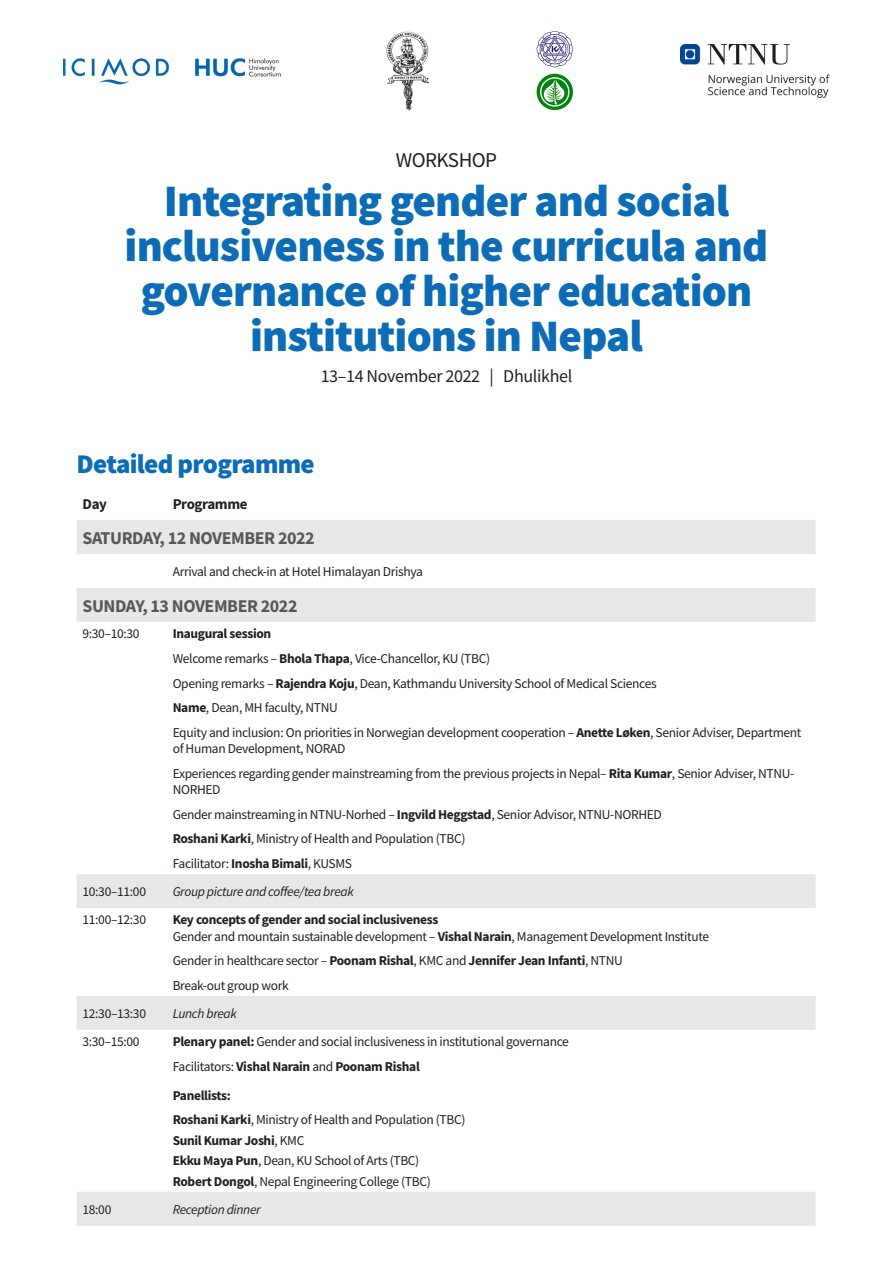
<style>
.page{position:relative;width:893px;height:1263px;background:#fff}
.page>*{position:absolute;margin:0;border:0;box-sizing:border-box;transform-origin:0 0}
.t1{font:900 45px/45px "Source Sans Pro";letter-spacing:-.02em;color:#0d6cb6;text-align:center}
.Bullet_text{font:900 27px "Source Sans Pro";letter-spacing:-.025em;color:#0d6cb6}
.t2{font:21px "Source Sans Pro";letter-spacing:-.025em;color:#231f20}
.Bullet_text-2{font:700 18px "Source Sans Pro";letter-spacing:-.025em;color:#57585a}
.t3{font:18px "Source Sans Pro";letter-spacing:-.02em;color:#231f20}
.Table_head{font:700 15px "Source Sans Pro";letter-spacing:-.025em;color:#231f20}
.Table_text{font:13.5px/16.2px "Source Sans Pro";letter-spacing:-.025em;color:#231f20}
.Table_text-2{font:700 13.5px "Source Sans Pro";letter-spacing:-.025em;color:#231f20}
.Table_text-3{font:italic 13.5px "Source Sans Pro";letter-spacing:-.025em;color:#231f20}
.s1{font-weight:700}
.s2{font-weight:400}
</style>
<div class="page">
<img style="left:63px;top:58px;width:218px;height:27px">
<img style="left:680px;top:45px;width:150px;height:53px">
<svg style="left:77px;top:520px;width:739px;height:706px"></svg>
<img style="left:536px;top:31px;width:38px;height:80px">
<img style="left:387px;top:32px;width:42px;height:79px">
<p class="t2" style="left:396px;top:147px;width:103px">WORKSHOP</p>
<p class="t1" style="left:125px;top:178px;width:645px">Integrating gender and social inclusiveness in the curricula and governance of higher education institutions in Nepal</p>
<p class="t3" style="left:321px;top:365px;width:253px">13–14 November 2022 | Dhulikhel</p>
<p class="Bullet_text" style="left:77px;top:445px;width:240px">Detailed programme</p>
<p class="Table_head" style="left:83px;top:493px;width:26px">Day</p>
<p class="Table_head" style="left:173px;top:493px;width:77px">Programme</p>
<p class="Bullet_text-2" style="left:83px;top:525px;width:234px">SATURDAY, 12 NOVEMBER 2022</p>
<p class="Table_text" style="left:173px;top:563px;width:252px">Arrival and check-in at Hotel Himalayan Drishya</p>
<p class="Bullet_text-2" style="left:83px;top:593px;width:216px">SUNDAY, 13 NOVEMBER 2022</p>
<p class="Table_text" style="left:83px;top:625px;width:59px">9:30–10:30</p>
<p class="Table_text-2" style="left:173px;top:624px;width:100px">Inaugural session</p>
<p class="Table_text" style="left:173px;top:650px;width:319px">Welcome remarks – <span class="s1">Bhola Thapa</span>, Vice-Chancellor, KU (TBC)</p>
<p class="Table_text" style="left:173px;top:675px;width:486px">Opening remarks – <span class="s1">Rajendra Koju</span>, Dean, Kathmandu University School of Medical Sciences</p>
<p class="Table_text" style="left:173px;top:699px;width:167px"><span class="s1">Name</span>, Dean, MH faculty, NTNU</p>
<p class="Table_text" style="left:173px;top:724px;width:630px">Equity and inclusion: On priorities in Norwegian development cooperation – <span class="s1">Anette Løken</span>, Senior Adviser, Department of Human Development, NORAD</p>
<p class="Table_text" style="left:173px;top:765px;width:623px">Experiences regarding gender mainstreaming from the previous projects in Nepal– <span class="s1">Rita Kumar</span>, Senior Adviser, NTNU-<br>NORHED</p>
<p class="Table_text" style="left:173px;top:806px;width:491px">Gender mainstreaming in NTNU-Norhed – <span class="s1">Ingvild Heggstad</span>, Senior Advisor, NTNU-NORHED</p>
<p class="Table_text" style="left:173px;top:831px;width:294px"><span class="s1">Roshani Karki</span>, Ministry of Health and Population (TBC)</p>
<p class="Table_text" style="left:173px;top:855px;width:181px">Facilitator: <span class="s1">Inosha Bimali</span>, KUSMS</p>
<p class="Table_text" style="left:83px;top:883px;width:65px">10:30–11:00</p>
<p class="Table_text-3" style="left:173px;top:883px;width:183px">Group picture and coffee/tea break</p>
<p class="Table_text" style="left:83px;top:912px;width:65px">11:00–12:30</p>
<p class="Table_text-2" style="left:173px;top:911px;width:267px">Key concepts of gender and social inclusiveness</p>
<p class="Table_text" style="left:173px;top:928px;width:538px">Gender and mountain sustainable development – <span class="s1">Vishal Narain</span>, Management Development Institute</p>
<p class="Table_text" style="left:173px;top:952px;width:452px">Gender in healthcare sector – <span class="s1">Poonam Rishal</span>, KMC and <span class="s1">Jennifer Jean Infanti</span>, NTNU</p>
<p class="Table_text" style="left:173px;top:977px;width:118px">Break-out group work</p>
<p class="Table_text" style="left:83px;top:1005px;width:65px">12:30–13:30</p>
<p class="Table_text-3" style="left:173px;top:1005px;width:66px">Lunch break</p>
<p class="Table_text" style="left:83px;top:1033px;width:59px">3:30–15:00</p>
<p class="Table_text" style="left:173px;top:1033px;width:398px"><span class="s1">Plenary panel:</span> Gender and social inclusiveness in institutional governance</p>
<p class="Table_text-2" style="left:173px;top:1057px;width:249px"><span class="s2">Facilitators:</span> Vishal Narain <span class="s2">and</span> Poonam Rishal</p>
<p class="Table_text-2" style="left:173px;top:1086px;width:60px">Panellists:</p>
<p class="Table_text" style="left:173px;top:1112px;width:294px"><span class="s1">Roshani Karki</span>, Ministry of Health and Population (TBC)</p>
<p class="Table_text-2" style="left:173px;top:1131px;width:133px">Sunil Kumar Joshi<span class="s2">, KMC</span></p>
<p class="Table_text" style="left:173px;top:1153px;width:248px"><span class="s1">Ekku Maya Pun</span>, Dean, KU School of Arts (TBC)</p>
<p class="Table_text" style="left:173px;top:1173px;width:260px"><span class="s1">Robert Dongol</span>, Nepal Engineering College (TBC)</p>
<p class="Table_text" style="left:83px;top:1201px;width:30px">18:00</p>
<p class="Table_text-3" style="left:173px;top:1201px;width:90px">Reception dinner</p>
</div>
